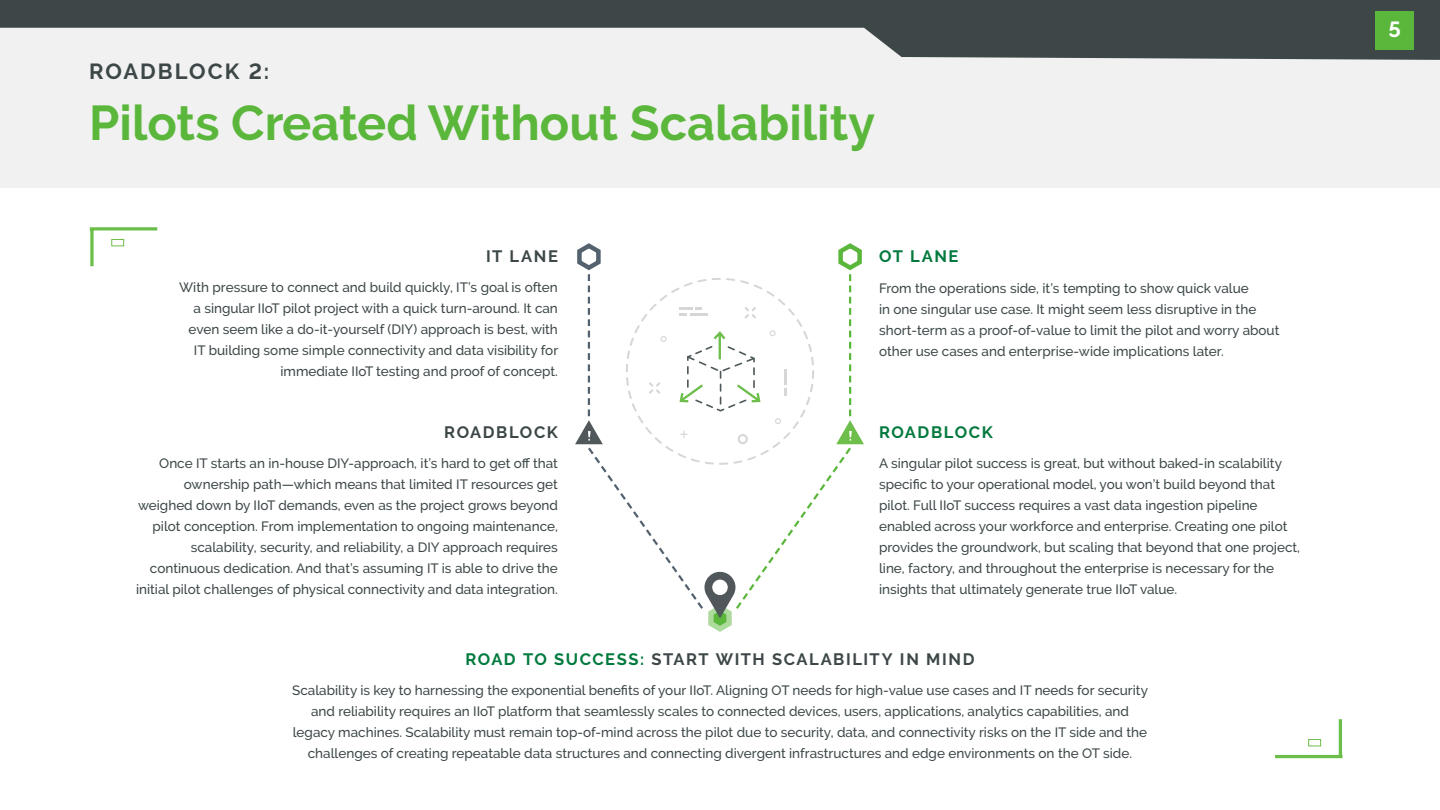
<style>
.page{position:relative;width:1440px;height:810px;background:#fff}
.page>*{position:absolute;margin:0;border:0;box-sizing:border-box;transform-origin:0 0}
.t1{font:700 48.75px "Raleway";color:#5bb73b}
.t2{font:700 21.83px "Raleway";letter-spacing:.09em;color:#3d4748}
.t3{font:700 21.83px "Raleway";color:#fff}
.t4{font:700 16.5px "Raleway";letter-spacing:.09em;color:#3d4748}
.t5{font:700 16.5px "Raleway";letter-spacing:.09em;color:#03793e}
.t6{font:500 13.5px/21px "Raleway";color:#3d4748;text-align:right}
.s1{color:#007a3e}
</style>
<div class="page">
<div style="left:0;top:12px;width:1440px;height:176px;background:#f1f1f1"></div>
<svg style="left:0;top:0;width:1440px;height:60px;fill:#3d4748"></svg>
<div style="left:1376px;top:12px;width:38px;height:38px;background:#5bb73b"></div>
<hr style="left:1339px;top:719px;width:3px;height:38px;background:#6bbe4a">
<hr style="left:1275px;top:755px;width:68px;height:3px;background:#6bbe4a">
<div style="left:1308px;top:739px;width:13px;height:7px;border:1px solid #6ebe4a"></div>
<svg style="left:90px;top:231px;width:4px;height:35px"></svg>
<svg style="left:90px;top:227px;width:67px;height:4px"></svg>
<div style="left:112px;top:239px;width:12px;height:7px;border:1px solid #6ebe4a"></div>
<svg style="left:575px;top:243px;width:289px;height:389px"></svg>
<h2 class="t2" style="left:89px;top:59px;width:182px">ROADBLOCK 2:</h2>
<h1 class="t1" style="left:89px;top:95px;width:787px">Pilots Created Without Scalability</h1>
<p class="t4" style="left:486px;top:247px;width:73px">IT LANE</p>
<p class="t6" style="left:179px;top:277px;width:381px">With pressure to connect and build quickly, IT’s goal is often a singular IIoT pilot project with a quick turn-around. It can even seem like a do-it-yourself (DIY) approach is best, with IT building some simple connectivity and data visibility for immediate IIoT testing and proof of concept.</p>
<p class="t4" style="left:444px;top:423px;width:115px">ROADBLOCK</p>
<p class="t6" style="left:136px;top:453px;width:423px">Once IT starts an in-house DIY-approach, it’s hard to get off that ownership path—which means that limited IT resources get weighed down by IIoT demands, even as the project grows beyond pilot conception. From implementation to ongoing maintenance, scalability, security, and reliability, a DIY approach requires continuous dedication. And that’s assuming IT is able to drive the initial pilot challenges of physical connectivity and data integration.</p>
<p class="t5" style="left:879px;top:247px;width:81px">OT LANE</p>
<p class="t6" style="left:879px;top:277px;width:402px;text-align:left">From the operations side, it’s tempting to show quick value<br>in one singular use case. It might seem less disruptive in the short-term as a proof-of-value to limit the pilot and worry about other use cases and enterprise-wide implications later.</p>
<p class="t5" style="left:879px;top:423px;width:115px">ROADBLOCK</p>
<p class="t6" style="left:879px;top:453px;width:423px;text-align:left">A singular pilot success is great, but without baked-in scalability specific to your operational model, you won’t build beyond that pilot. Full IIoT success requires a vast data ingestion pipeline enabled across your workforce and enterprise. Creating one pilot provides the groundwork, but scaling that beyond that one project, line, factory, and throughout the enterprise is necessary for the insights that ultimately generate true IIoT value.</p>
<p class="t4" style="left:465px;top:650px;width:511px"><span class="s1">ROAD TO SUCCESS:</span> START WITH SCALABILITY IN MIND</p>
<p class="t6" style="left:292px;top:680px;width:857px;text-align:center">Scalability is key to harnessing the exponential benefits of your IIoT. Aligning OT needs for high-value use cases and IT needs for security and reliability requires an IIoT platform that seamlessly scales to connected devices, users, applications, analytics capabilities, and legacy machines. Scalability must remain top-of-mind across the pilot due to security, data, and connectivity risks on the IT side and the challenges of creating repeatable data structures and connecting divergent infrastructures and edge environments on the OT side.</p>
<h2 class="t3" style="left:1389px;top:17px;width:14px">5</h2>
</div>
